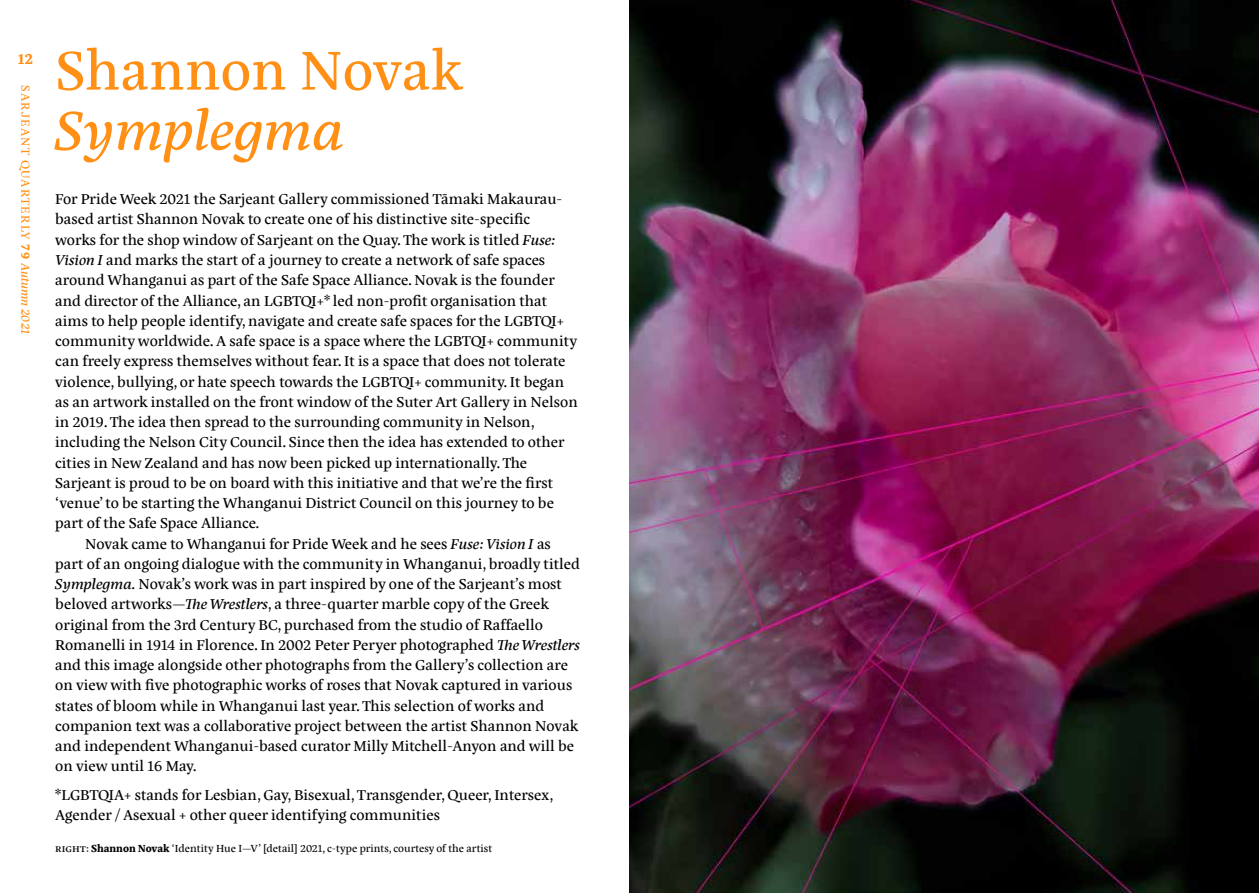
<style>
.page{position:relative;width:1259px;height:893px;background:#fff}
.page>*{position:absolute;margin:0;border:0;box-sizing:border-box;transform-origin:0 0}
.t1{font:55.5px "Eskorte Latin";color:#ff9015}
.t2{font:italic 55.5px "Eskorte Latin";color:#ff9015}
.t3{font:14.7px/20.2px "Eskorte Latin";color:#000}
.t4{font:700 14.7px "Eskorte Latin";color:#ff9015}
.t5{font:12px "Eskorte Latin";letter-spacing:.11em;color:#ff9015}
.t6{font:10.5px "Eskorte Latin";color:#000}
.s1{font-style:italic}
.s2{font-weight:700}
</style>
<div class="page">
<img style="left:629px;top:0;width:630px;height:893px">
<p class="t4" style="left:18px;top:51px;width:17px">12</p>
<h1 class="t1" style="left:55px;top:38px;width:409px">Shannon Novak</h1>
<h1 class="t2" style="left:55px;top:89px;width:290px">Symplegma</h1>
<p class="t3" style="left:55px;top:189px;width:508px">For Pride Week 2021 the Sarjeant Gallery commissioned Tāmaki Makaurau-</p>
<p class="t3" style="left:55px;top:209px;width:476px">based artist Shannon Novak to create one of his distinctive site-specific</p>
<p class="t3" style="left:55px;top:230px;width:502px">works for the shop window of Sarjeant on the Quay. The work is titled <span class="s1">Fuse:</span></p>
<p class="t3" style="left:55px;top:250px;width:491px"><span class="s1">Vision I</span> and marks the start of a journey to create a network of safe spaces</p>
<p class="t3" style="left:55px;top:270px;width:501px">around Whanganui as part of the Safe Space Alliance. Novak is the founder</p>
<p class="t3" style="left:55px;top:290px;width:493px">and director of the Alliance, an LGBTQI+* led non-profit organisation that</p>
<p class="t3" style="left:55px;top:311px;width:510px">aims to help people identify, navigate and create safe spaces for the LGBTQI+</p>
<p class="t3" style="left:55px;top:331px;width:523px">community worldwide. A safe space is a space where the LGBTQI+ community</p>
<p class="t3" style="left:55px;top:351px;width:512px">can freely express themselves without fear. It is a space that does not tolerate</p>
<p class="t3" style="left:55px;top:371px;width:510px">violence, bullying, or hate speech towards the LGBTQI+ community. It began</p>
<p class="t3" style="left:55px;top:392px;width:524px">as an artwork installed on the front window of the Suter Art Gallery in Nelson</p>
<p class="t3" style="left:55px;top:412px;width:481px">in 2019. The idea then spread to the surrounding community in Nelson,</p>
<p class="t3" style="left:55px;top:432px;width:511px">including the Nelson City Council. Since then the idea has extended to other</p>
<p class="t3" style="left:55px;top:452px;width:473px">cities in New Zealand and has now been picked up internationally. The</p>
<p class="t3" style="left:55px;top:473px;width:499px">Sarjeant is proud to be on board with this initiative and that we’re the first</p>
<p class="t3" style="left:55px;top:493px;width:500px">‘venue’ to be starting the Whanganui District Council on this journey to be</p>
<p class="t3" style="left:55px;top:513px;width:206px">part of the Safe Space Alliance.</p>
<p class="t3" style="left:85px;top:533px;width:467px">Novak came to Whanganui for Pride Week and he sees <span class="s1">Fuse: Vision I</span> as</p>
<p class="t3" style="left:55px;top:554px;width:526px">part of an ongoing dialogue with the community in Whanganui, broadly titled</p>
<p class="t3" style="left:55px;top:574px;width:508px"><span class="s1">Symplegma.</span> Novak’s work was in part inspired by one of the Sarjeant’s most</p>
<p class="t3" style="left:55px;top:594px;width:495px">beloved artworks—<span class="s1">The Wrestlers</span>, a three-quarter marble copy of the Greek</p>
<p class="t3" style="left:55px;top:614px;width:489px">original from the 3rd Century BC, purchased from the studio of Raffaello</p>
<p class="t3" style="left:55px;top:635px;width:526px">Romanelli in 1914 in Florence. In 2002 Peter Peryer photographed <span class="s1">The Wrestlers</span></p>
<p class="t3" style="left:55px;top:655px;width:514px">and this image alongside other photographs from the Gallery’s collection are</p>
<p class="t3" style="left:55px;top:675px;width:518px">on view with five photographic works of roses that Novak captured in various</p>
<p class="t3" style="left:55px;top:695px;width:490px">states of bloom while in Whanganui last year. This selection of works and</p>
<p class="t3" style="left:55px;top:716px;width:525px">companion text was a collaborative project between the artist Shannon Novak</p>
<p class="t3" style="left:55px;top:736px;width:520px">and independent Whanganui-based curator Milly Mitchell-Anyon and will be</p>
<p class="t3" style="left:55px;top:756px;width:143px">on view until 16 May.</p>
<p class="t3" style="left:55px;top:785px;width:500px">*LGBTQIA+ stands for Lesbian, Gay, Bisexual, Transgender, Queer, Intersex,<br>Agender / Asexual + other queer identifying communities</p>
<p class="t6" style="left:55px;top:842px;width:438px">right : <span class="s2">Shannon Novak</span> ‘Identity Hue I—V’ [detail] 2021, c-type prints, courtesy of the artist</p>
<p class="t5" style="left:33px;top:85px;width:251px;rotate:90deg">SARJEANT QUARTERLY <span class="s2">79</span> <span class="s1">Autumn 2021</span></p>
</div>
